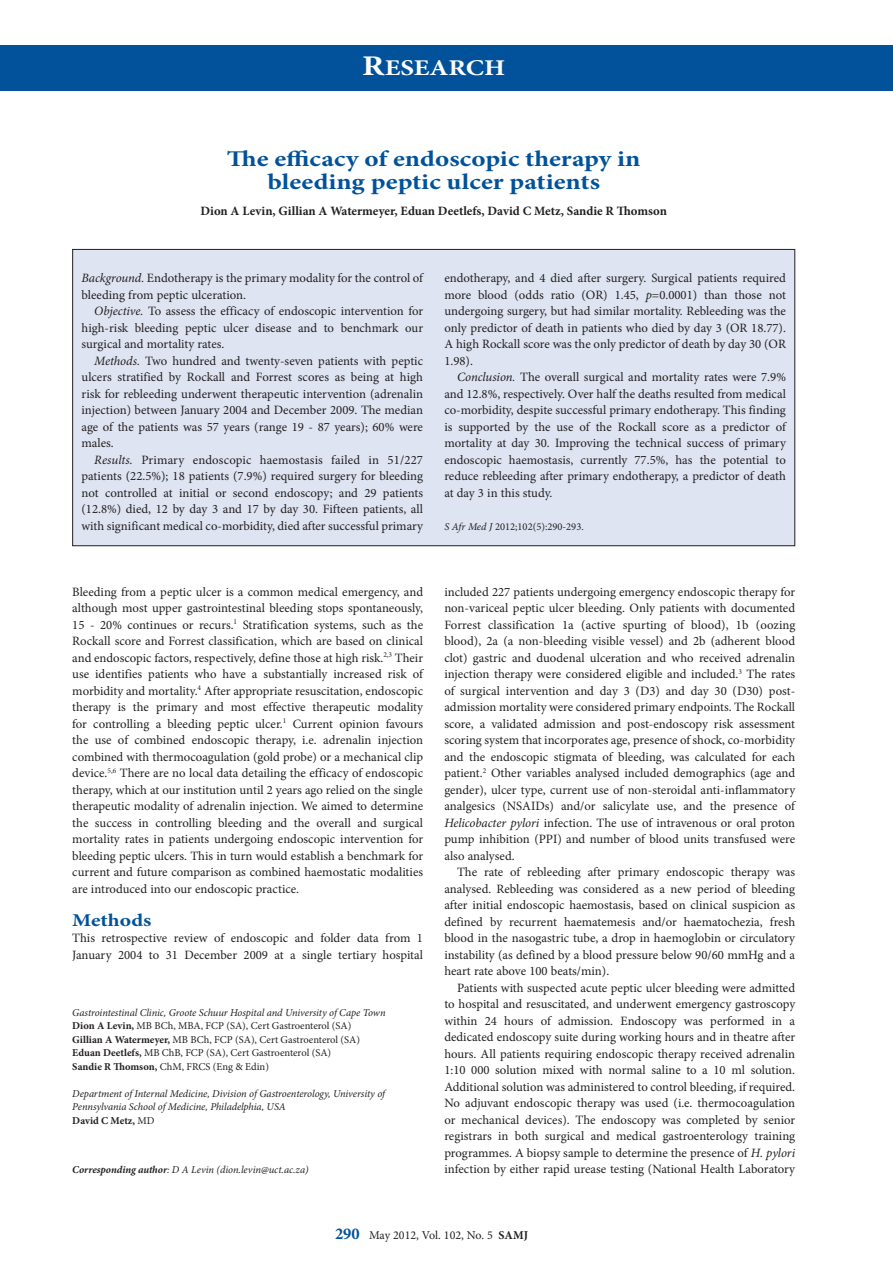
<style>
.page{position:relative;width:893px;height:1263px;background:#fff}
.page>*{position:absolute;margin:0;border:0;box-sizing:border-box;transform-origin:0 0}
.A_HEAD{font:700 22.5px/22.5px "Minion Pro";color:#01529a;text-align:center;scale:1.2 1}
.t1{font:700 22.5px "Minion Pro";color:#fff;scale:1.2 1}
.B_HEAD_BLUE{font:700 18px "Minion Pro";color:#01529a;scale:1.2 1}
.BODY_TEXT_INDENT{font:12.75px/16.5px "Minion Pro";color:#231f20;text-align:justify}
.BODY_TEXT_1ST_PARAGR{font:12.75px/16.5px "Minion Pro";color:#231f20;text-align:justify}
.AUTHORS_NAME_TOP_CEN{font:700 12.75px "Minion Pro";color:#231f20}
.t2{font:12px "Minion Pro";letter-spacing:-.005em;color:#231f20}
.AUTHOR_NAME_BOTTOM{font:10.5px "Minion Pro";color:#231f20}
.AUTHOR_DETAILS{font:italic 10.5px/13.5px "Minion Pro";letter-spacing:-.01em;color:#231f20}
.AUTHOR_NAME_BOTTOM-2{font:italic 10.5px "Minion Pro";letter-spacing:-.005em;color:#231f20}
.BODY_TEXT_1ST_PARAGR-2{font:10.5px "Minion Pro";color:#231f20}
.AUTHOR_NAME_BOTTOM-3{font:700 10.5px "Minion Pro";letter-spacing:.005em;color:#231f20}
.s1{font-size:28.5px}
.s2{font-style:italic}
.s3{font-weight:700}
.s4{font-weight:400}
.s5{font-weight:700;font-size:16.5px;color:#01529a}
</style>
<div class="page">
<div style="left:0;top:45px;width:893px;height:45px;background:#01529a"></div>
<div style="left:73px;top:249px;width:722px;height:297px;background:#dee4f1"></div>
<p class="t1" style="left:362px;top:52px;width:121px"><span class="s1">R</span>ESEARCH</p>
<p class="A_HEAD" style="left:227px;top:148px;width:346px">The efficacy of endoscopic therapy in bleeding peptic ulcer patients</p>
<p class="AUTHORS_NAME_TOP_CEN" style="left:201px;top:202px;width:468px">Dion A Levin, Gillian A Watermeyer, Eduan Deetlefs, David C Metz, Sandie R Thomson</p>
<p class="BODY_TEXT_1ST_PARAGR" style="left:82px;top:270px;width:343px"><span class="s2">Background.</span> Endotherapy is the primary modality for the control of bleeding from peptic ulceration.</p>
<p class="BODY_TEXT_INDENT" style="left:82px;top:303px;width:343px;text-indent:13px"><span class="s2">Objective.</span> To assess the efficacy of endoscopic intervention for high-risk bleeding peptic ulcer disease and to benchmark our surgical and mortality rates.</p>
<p class="BODY_TEXT_INDENT" style="left:82px;top:352px;width:343px;text-indent:13px"><span class="s2">Methods.</span> Two hundred and twenty-seven patients with peptic ulcers stratified by Rockall and Forrest scores as being at high risk for rebleeding underwent therapeutic intervention (adrenalin injection) between January 2004 and December 2009. The median age of the patients was 57 years (range 19 - 87 years); 60% were males.</p>
<p class="BODY_TEXT_INDENT" style="left:82px;top:451px;width:343px;text-indent:13px"><span class="s2">Results.</span> Primary endoscopic haemostasis failed in 51/227 patients (22.5%); 18 patients (7.9%) required surgery for bleeding not controlled at initial or second endoscopy; and 29 patients (12.8%) died, 12 by day 3 and 17 by day 30. Fifteen patients, all with significant medical co-morbidity, died after successful primary</p>
<p class="BODY_TEXT_INDENT" style="left:444px;top:270px;width:343px">endotherapy, and 4 died after surgery. Surgical patients required more blood (odds ratio (OR) 1.45, <span class="s2">p</span>=0.0001) than those not undergoing surgery, but had similar mortality. Rebleeding was the only predictor of death in patients who died by day 3 (OR 18.77).<br>A high Rockall score was the only predictor of death by day 30 (OR 1.98).</p>
<p class="BODY_TEXT_INDENT" style="left:444px;top:369px;width:343px;text-indent:13px"><span class="s2">Conclusion.</span> The overall surgical and mortality rates were 7.9% and 12.8%, respectively. Over half the deaths resulted from medical co-morbidity, despite successful primary endotherapy. This finding is supported by the use of the Rockall score as a predictor of mortality at day 30. Improving the technical success of primary endoscopic haemostasis, currently 77.5%, has the potential to reduce rebleeding after primary endotherapy, a predictor of death at day 3 in this study.</p>
<p class="BODY_TEXT_1ST_PARAGR-2" style="left:444px;top:519px;width:141px"><span class="s2">S Afr Med J</span> 2012;102(5):290-293.</p>
<p class="BODY_TEXT_1ST_PARAGR" style="left:72px;top:583px;width:352px">Bleeding from a peptic ulcer is a common medical emergency, and although most upper gastrointestinal bleeding stops spontaneously, 15 - 20% continues or recurs.<sup>1</sup> Stratification systems, such as the Rockall score and Forrest classification, which are based on clinical and endoscopic factors, respectively, define those at high risk.<sup>2,3</sup> Their use identifies patients who have a substantially increased risk of morbidity and mortality.<sup>4</sup> After appropriate resuscitation, endoscopic therapy is the primary and most effective therapeutic modality for controlling a bleeding peptic ulcer.<sup>1</sup> Current opinion favours the use of combined endoscopic therapy, i.e. adrenalin injection combined with thermocoagulation (gold probe) or a mechanical clip device.<sup>5,6</sup> There are no local data detailing the efficacy of endoscopic therapy, which at our institution until 2 years ago relied on the single therapeutic modality of adrenalin injection. We aimed to determine the success in controlling bleeding and the overall and surgical mortality rates in patients undergoing endoscopic intervention for bleeding peptic ulcers. This in turn would establish a benchmark for current and future comparison as combined haemostatic modalities are introduced into our endoscopic practice.</p>
<p class="B_HEAD_BLUE" style="left:72px;top:907px;width:67px">Methods</p>
<p class="BODY_TEXT_1ST_PARAGR" style="left:72px;top:930px;width:352px">This retrospective review of endoscopic and folder data from 1<br>January 2004 to 31 December 2009 at a single tertiary hospital</p>
<p class="AUTHOR_DETAILS" style="left:72px;top:1006px;width:315px">Gastrointestinal Clinic, Groote Schuur Hospital and University of Cape Town</p>
<p class="AUTHOR_NAME_BOTTOM" style="left:72px;top:1019px;width:281px"><span class="s3">Dion A Levin,</span> MB BCh, MBA, FCP (SA), Cert Gastroenterol (SA)</p>
<p class="AUTHOR_NAME_BOTTOM" style="left:72px;top:1032px;width:289px"><span class="s3">Gillian A Watermeyer,</span> MB BCh, FCP (SA), Cert Gastroenterol (SA)</p>
<p class="AUTHOR_NAME_BOTTOM" style="left:72px;top:1046px;width:260px"><span class="s3">Eduan Deetlefs,</span> MB ChB, FCP (SA), Cert Gastroenterol (SA)</p>
<p class="AUTHOR_NAME_BOTTOM" style="left:72px;top:1059px;width:198px"><span class="s3">Sandie R Thomson,</span> ChM, FRCS (Eng &amp; Edin)</p>
<p class="AUTHOR_DETAILS" style="left:72px;top:1087px;width:314px">Department of Internal Medicine, Division of Gastroenterology, University of<br>Pennsylvania School of Medicine, Philadelphia, USA</p>
<p class="AUTHOR_NAME_BOTTOM-3" style="left:72px;top:1113px;width:84px">David C Metz, <span class="s4">MD</span></p>
<p class="AUTHOR_NAME_BOTTOM-2" style="left:72px;top:1163px;width:238px"><span class="s3">Corresponding author</span>: D A Levin (dion.levin@uct.ac.za)</p>
<p class="BODY_TEXT_1ST_PARAGR" style="left:444px;top:583px;width:353px">included 227 patients undergoing emergency endoscopic therapy for non-variceal peptic ulcer bleeding. Only patients with documented Forrest classification 1a (active spurting of blood), 1b (oozing blood), 2a (a non-bleeding visible vessel) and 2b (adherent blood clot) gastric and duodenal ulceration and who received adrenalin injection therapy were considered eligible and included.<sup>3</sup> The rates of surgical intervention and day 3 (D3) and day 30 (D30) post&shy;admission mortality were considered primary endpoints. The Rockall score, a validated admission and post-endoscopy risk assessment scoring system that incorporates age, presence of shock, co-morbidity and the endoscopic stigmata of bleeding, was calculated for each patient.<sup>2</sup> Other variables analysed included demographics (age and gender), ulcer type, current use of non-steroidal anti-inflammatory analgesics (NSAIDs) and/or salicylate use, and the presence of <span class="s2">Helicobacter pylori</span> infection. The use of intravenous or oral proton pump inhibition (PPI) and number of blood units transfused were also analysed.</p>
<p class="BODY_TEXT_INDENT" style="left:444px;top:864px;width:352px;text-indent:13px">The rate of rebleeding after primary endoscopic therapy was analysed. Rebleeding was considered as a new period of bleeding after initial endoscopic haemostasis, based on clinical suspicion as defined by recurrent haematemesis and/or haematochezia, fresh blood in the nasogastric tube, a drop in haemoglobin or circulatory instability (as defined by a blood pressure below 90/60 mmHg and a heart rate above 100 beats/min).</p>
<p class="BODY_TEXT_INDENT" style="left:444px;top:979px;width:352px;text-indent:13px">Patients with suspected acute peptic ulcer bleeding were admitted to hospital and resuscitated, and underwent emergency gastroscopy within 24 hours of admission. Endoscopy was performed in a dedicated endoscopy suite during working hours and in theatre after hours. All patients requiring endoscopic therapy received adrenalin 1:10 000 solution mixed with normal saline to a 10 ml solution.<br>Additional solution was administered to control bleeding, if required.<br>No adjuvant endoscopic therapy was used (i.e. thermocoagulation or mechanical devices). The endoscopy was completed by senior registrars in both surgical and medical gastroenterology training programmes. A biopsy sample to determine the presence of <span class="s2">H. pylori </span>infection by either rapid urease testing (National Health Laboratory</p>
<p class="t2" style="left:335px;top:1227px;width:195px"><span class="s5">290</span> May 2012, Vol. 102, No. 5 <span class="s3">SAMJ</span></p>
</div>
